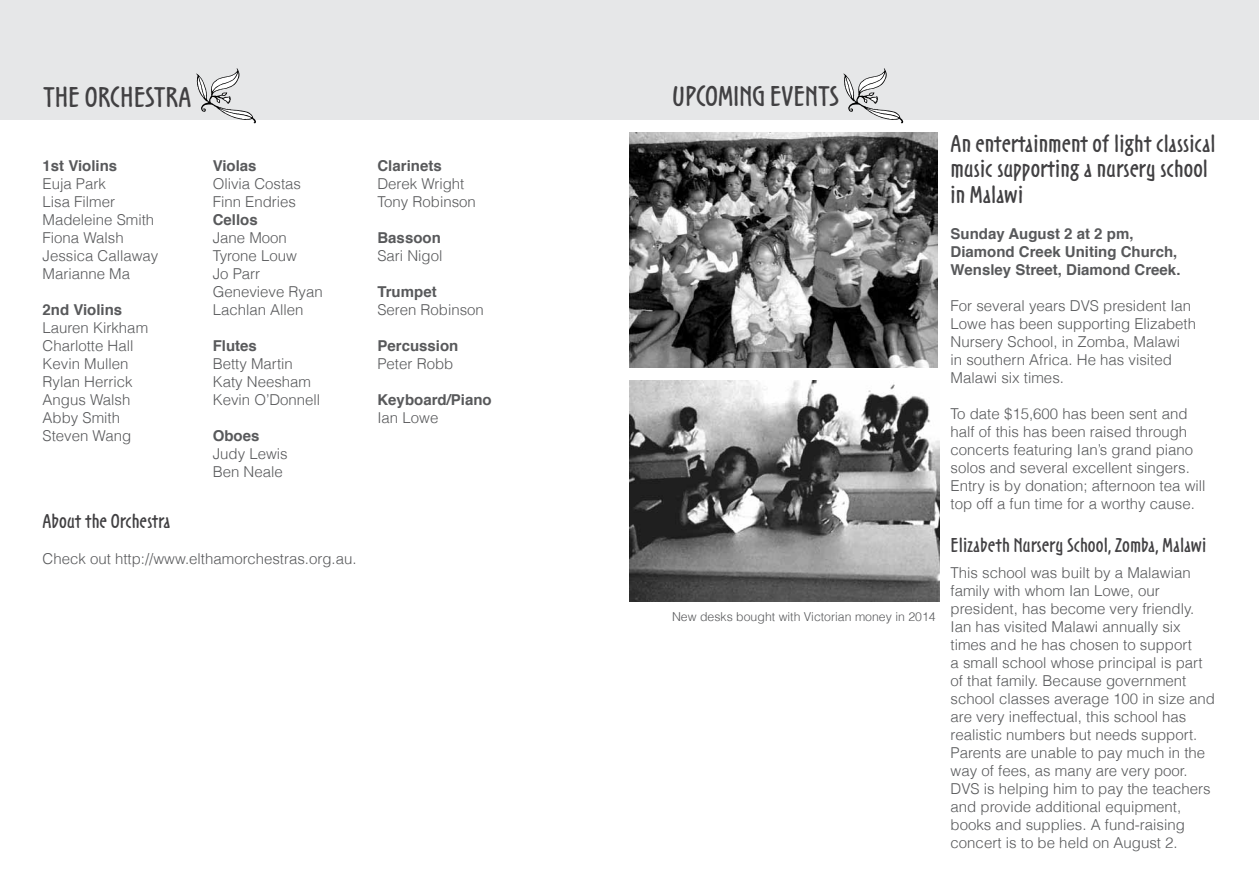
<style>
.page{position:relative;width:1259px;height:893px;background:#fff}
.page>*{position:absolute;margin:0;border:0;box-sizing:border-box;transform-origin:0 0}
.t1{font:700 30px "Noovo ITC";color:#414042}
.t2{font:700 25.5px/25.5px "Noovo ITC";color:#414042}
.t3{font:700 21px "Noovo ITC";color:#414042}
.t4{font:300 15px/18px "Helvetica";color:#58595b}
.t5{font:700 15px/18px "Helvetica";color:#58595b}
.t6{font:300 12.3px "Helvetica";color:#58595b}
</style>
<div class="page">
<img style="left:629px;top:133px;width:309px;height:235px">
<div style="left:0;top:0;width:1259px;height:119px;background:#e6e7e8"></div>
<svg style="left:843px;top:68px;width:60px;height:56px"></svg>
<svg style="left:196px;top:68px;width:60px;height:56px"></svg>
<img style="left:629px;top:381px;width:310px;height:220px">
<h1 class="t1" style="left:44px;top:80px;width:150px">THE ORCHESTRA</h1>
<h1 class="t1" style="left:672px;top:79px;width:168px">UPCOMING EVENTS</h1>
<p class="t5" style="left:43px;top:157px;width:76px">1st Violins</p>
<p class="t4" style="left:43px;top:174px;width:117px">Euja Park<br>Lisa Filmer<br>Madeleine Smith<br>Fiona Walsh<br>Jessica Callaway<br>Marianne Ma</p>
<p class="t5" style="left:43px;top:301px;width:81px">2nd Violins</p>
<p class="t4" style="left:43px;top:318px;width:107px">Lauren Kirkham<br>Charlotte Hall<br>Kevin Mullen<br>Rylan Herrick<br>Angus Walsh<br>Abby Smith<br>Steven Wang</p>
<p class="t5" style="left:213px;top:157px;width:45px">Violas</p>
<p class="t4" style="left:213px;top:174px;width:90px">Olivia Costas<br>Finn Endries</p>
<p class="t5" style="left:213px;top:211px;width:47px">Cellos</p>
<p class="t4" style="left:213px;top:228px;width:112px">Jane Moon<br>Tyrone Louw<br>Jo Parr<br>Genevieve Ryan<br>Lachlan Allen</p>
<p class="t5" style="left:213px;top:337px;width:46px">Flutes</p>
<p class="t4" style="left:213px;top:354px;width:109px">Betty Martin<br>Katy Neesham<br>Kevin O’Donnell</p>
<p class="t5" style="left:213px;top:427px;width:48px">Oboes</p>
<p class="t4" style="left:213px;top:444px;width:77px">Judy Lewis<br>Ben Neale</p>
<h3 class="t3" style="left:43px;top:509px;width:130px">About the Orchestra</h3>
<p class="t4" style="left:43px;top:549px;width:316px">Check out http://www.elthamorchestras.org.au.</p>
<p class="t5" style="left:377px;top:157px;width:66px">Clarinets</p>
<p class="t4" style="left:377px;top:174px;width:100px">Derek Wright<br>Tony Robinson</p>
<p class="t5" style="left:377px;top:229px;width:65px">Bassoon</p>
<p class="t4" style="left:377px;top:246px;width:66px">Sari Nigol</p>
<p class="t5" style="left:377px;top:283px;width:61px">Trumpet</p>
<p class="t4" style="left:377px;top:300px;width:108px">Seren Robinson</p>
<p class="t5" style="left:377px;top:337px;width:82px">Percussion</p>
<p class="t4" style="left:377px;top:354px;width:77px">Peter Robb</p>
<p class="t5" style="left:377px;top:391px;width:116px">Keyboard/Piano</p>
<p class="t4" style="left:377px;top:408px;width:62px">Ian Lowe</p>
<p class="t6" style="left:672px;top:609px;width:265px">New desks bought with Victorian money in 2014</p>
<h2 class="t2" style="left:950px;top:132px;width:267px">An entertainment of light classical music supporting a nursery school in Malawi</h2>
<p class="t5" style="left:950px;top:225px;width:231px">Sunday August 2 at 2 pm,<br>Diamond Creek Uniting Church,<br>Wensley Street, Diamond Creek.</p>
<p class="t4" style="left:950px;top:296px;width:247px">For several years DVS president Ian<br>Lowe has been supporting Elizabeth<br>Nursery School, in Zomba, Malawi<br>in southern Africa. He has visited<br>Malawi six times.</p>
<p class="t4" style="left:950px;top:404px;width:256px">To date $15,600 has been sent and half of this has been raised through concerts featuring Ian’s grand piano solos and several excellent singers.<br>Entry is by donation; afternoon tea will top off a fun time for a worthy cause.</p>
<h3 class="t3" style="left:950px;top:534px;width:257px">Elizabeth Nursery School, Zomba, Malawi</h3>
<p class="t4" style="left:950px;top:563px;width:266px">This school was built by a Malawian family with whom Ian Lowe, our president, has become very friendly.<br>Ian has visited Malawi annually six times and he has chosen to support<br>a small school whose principal is part of that family. Because government school classes average 100 in size and are very ineffectual, this school has realistic numbers but needs support.<br>Parents are unable to pay much in the way of fees, as many are very poor.<br>DVS is helping him to pay the teachers and provide additional equipment, books and supplies. A fund-raising concert is to be held on August 2.</p>
</div>
